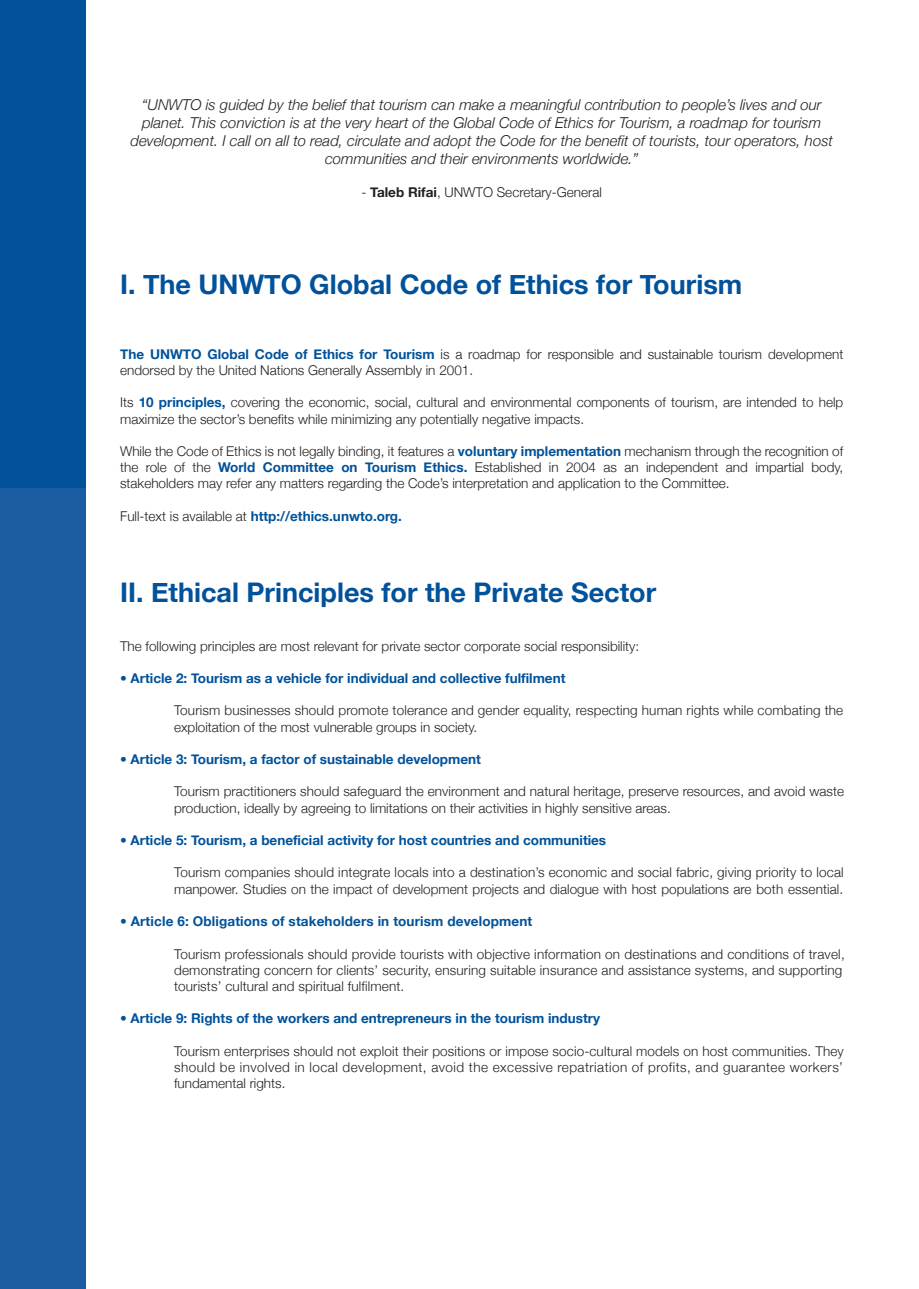
<style>
.page{position:relative;width:919px;height:1289px;background:#fff}
.page>*{position:absolute;margin:0;border:0;box-sizing:border-box;transform-origin:0 0}
.t1{font:700 27px "Helvetica Neue";color:#01529a}
.t2{font:italic 300 15px/18px "Helvetica Neue";color:#231f20;text-align:center}
.t3{font:300 13.5px/16.2px "Helvetica Neue";color:#231f20}
.t4{font:700 13.5px "Helvetica Neue";color:#01529a}
.s1{font-weight:700}
.s2{font-weight:700;color:#01529a}
.s3{font-weight:300;color:#231f20}
.s4{font-weight:300}
</style>
<div class="page">
<div style="left:0;top:0;width:85px;height:504px;background:#01529a"></div>
<div style="left:0;top:488px;width:85px;height:800px;background:#195ca2"></div>
<p class="t2" style="left:130px;top:96px;width:704px">“UNWTO is guided by the belief that tourism can make a meaningful contribution to people’s lives and our planet. This conviction is at the very heart of the Global Code of Ethics for Tourism, a roadmap for tourism development. I call on all to read, circulate and adopt the Code for the benefit of tourists, tour operators, host communities and their environments worldwide.”</p>
<p class="t3" style="left:361px;top:183px;width:242px">- <span class="s1">Taleb Rifai</span>, UNWTO Secretary-General</p>
<h1 class="t1" style="left:120px;top:267px;width:623px">I. The UNWTO Global Code of Ethics for Tourism</h1>
<p class="t3" style="left:120px;top:345px;width:724px"><span class="s2">The UNWTO Global Code of Ethics for Tourism</span> is a roadmap for responsible and sustainable tourism development endorsed by the United Nations Generally Assembly in 2001.</p>
<p class="t3" style="left:120px;top:394px;width:724px">Its <span class="s2">10 principles,</span> covering the economic, social, cultural and environmental components of tourism, are intended to help maximize the sector’s benefits while minimizing any potentially negative impacts.</p>
<p class="t3" style="left:120px;top:443px;width:724px;text-align:justify">While the Code of Ethics is not legally binding, it features a <span class="s2">voluntary implementation</span> mechanism through the recognition of the role of the <span class="s2">World Committee on Tourism Ethics.</span> Established in 2004 as an independent and impartial body, stakeholders may refer any matters regarding the Code’s interpretation and application to the Committee.</p>
<p class="t4" style="left:120px;top:507px;width:283px"><span class="s3">Full-text is available at</span> http://ethics.unwto.org.</p>
<h1 class="t1" style="left:120px;top:575px;width:537px">II. Ethical Principles for the Private Sector</h1>
<p class="t3" style="left:120px;top:637px;width:520px">The following principles are most relevant for private sector corporate social responsibility:</p>
<p class="t4" style="left:120px;top:669px;width:447px"><span class="s4">•</span> Article 2: Tourism as a vehicle for individual and collective fulfilment</p>
<p class="t3" style="left:174px;top:702px;width:670px">Tourism businesses should promote tolerance and gender equality, respecting human rights while combating the exploitation of the most vulnerable groups in society.</p>
<p class="t4" style="left:120px;top:750px;width:362px"><span class="s4">•</span> Article 3: Tourism, a factor of sustainable development</p>
<p class="t3" style="left:174px;top:783px;width:671px">Tourism practitioners should safeguard the environment and natural heritage, preserve resources, and avoid waste production, ideally by agreeing to limitations on their activities in highly sensitive areas.</p>
<p class="t4" style="left:120px;top:831px;width:487px"><span class="s4">•</span> Article 5: Tourism, a beneficial activity for host countries and communities</p>
<p class="t3" style="left:174px;top:864px;width:671px">Tourism companies should integrate locals into a destination’s economic and social fabric, giving priority to local manpower. Studies on the impact of development projects and dialogue with host populations are both essential.</p>
<p class="t4" style="left:120px;top:912px;width:413px"><span class="s4">•</span> Article 6: Obligations of stakeholders in tourism development</p>
<p class="t3" style="left:174px;top:945px;width:672px">Tourism professionals should provide tourists with objective information on destinations and conditions of travel, demonstrating concern for clients’ security, ensuring suitable insurance and assistance systems, and supporting tourists’ cultural and spiritual fulfilment.</p>
<p class="t4" style="left:120px;top:1010px;width:481px"><span class="s4">•</span> Article 9: Rights of the workers and entrepreneurs in the tourism industry</p>
<p class="t3" style="left:174px;top:1042px;width:671px;text-align:justify">Tourism enterprises should not exploit their positions or impose socio-cultural models on host communities. They should be involved in local development, avoid the excessive repatriation of profits, and guarantee workers’ fundamental rights.</p>
</div>
